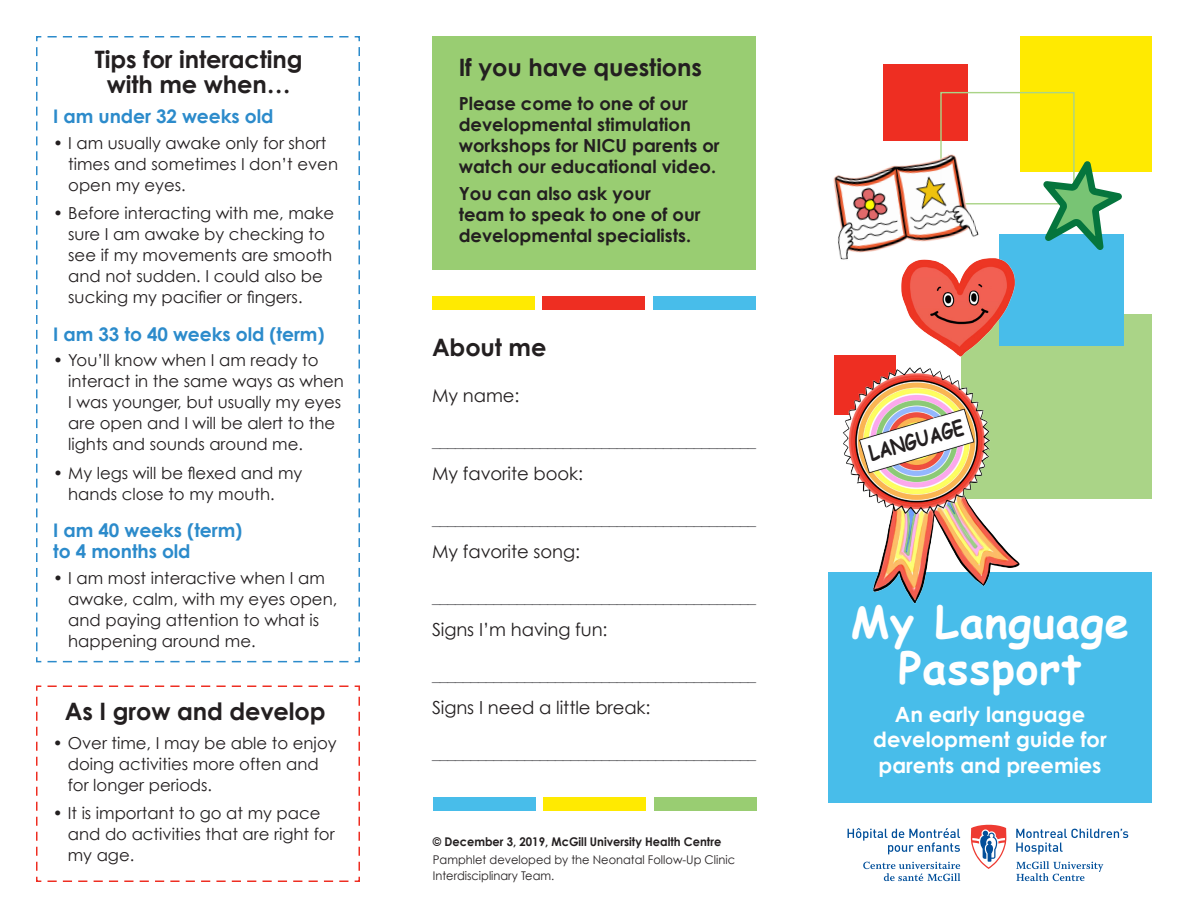
<style>
.page{position:relative;width:1188px;height:918px;background:#fff}
.page>*{position:absolute;margin:0;border:0;box-sizing:border-box;transform-origin:0 0}
.t1{font:700 43.5px/46.5px "Comic Sans MS";letter-spacing:.02em;color:#fff;text-align:center}
.NEW_Title_Black{font:700 24px/25.5px "Century Gothic";letter-spacing:-.005em;color:#231f20;text-align:center}
.t2{font:700 21px/25.5px "Century Gothic";color:#fff;text-align:center}
.t3{font:700 21px "Comic Sans MS";color:#231f20;scale:.84 1}
.I_am{font:700 18.75px/21px "Century Gothic";letter-spacing:-.005em;color:#2c8bcb}
.Body_Century{font:700 18px/21px "Century Gothic";color:#231f20}
.My_name{font:18px "Century Gothic";letter-spacing:-.005em;color:#231f20}
.t4{font:16.5px/21px "Century Gothic";color:#231f20}
.Body_Barmeno{font:16.5px "Barmeno";color:#636366}
.t5{font:12px/16.5px "Century Gothic";color:#231f20;scale:.95 1}
.t6{font:700 12px "Century Gothic";color:#231f20;scale:.95 1}
</style>
<div class="page">
<svg style="left:971px;top:824px;width:36px;height:45px"></svg>
<svg style="left:863px;top:862px;width:97px;height:19px"></svg>
<svg style="left:1016px;top:861px;width:87px;height:20px"></svg>
<svg style="left:1016px;top:829px;width:112px;height:25px"></svg>
<svg style="left:848px;top:828px;width:112px;height:26px"></svg>
<div style="left:962px;top:314px;width:190px;height:185px;background:#aad487"></div>
<div style="left:999px;top:234px;width:125px;height:112px;background:#48bdea"></div>
<div style="left:834px;top:355px;width:62px;height:60px;background:#ee2e22"></div>
<div style="left:883px;top:64px;width:85px;height:76px;background:#ee2e22"></div>
<div style="left:828px;top:572px;width:324px;height:230px;background:#48bdea"></div>
<div style="left:1021px;top:36px;width:131px;height:136px;background:#ffea01"></div>
<div style="left:940px;top:92px;width:135px;height:112px;border:1px solid #aad487"></div>
<svg style="left:1031px;top:155px;width:91px;height:95px"></svg>
<img style="left:833px;top:152px;width:148px;height:108px">
<img style="left:900px;top:257px;width:115px;height:101px">
<img style="left:843px;top:359px;width:177px;height:245px">
<div style="left:432px;top:296px;width:103px;height:14px;background:#ffea01"></div>
<div style="left:542px;top:296px;width:103px;height:14px;background:#ee2e22"></div>
<div style="left:653px;top:296px;width:103px;height:14px;background:#48bdea"></div>
<div style="left:433px;top:797px;width:103px;height:14px;background:#48bdea"></div>
<div style="left:543px;top:797px;width:103px;height:14px;background:#ffea01"></div>
<div style="left:654px;top:797px;width:103px;height:14px;background:#99cd72"></div>
<div style="left:432px;top:36px;width:324px;height:234px;background:#99cd72"></div>
<svg style="left:36px;top:36px;width:324px;height:627px"></svg>
<svg style="left:36px;top:685px;width:324px;height:197px"></svg>
<p class="NEW_Title_Black" style="left:95px;top:45px;width:209px">Tips for interacting with me when…</p>
<p class="I_am" style="left:53px;top:105px;width:222px">I am under 32 weeks old</p>
<p class="t4" style="left:68px;top:132px;width:271px;text-indent:-15px">• I am usually awake only for short times and sometimes I don’t even open my eyes.</p>
<p class="t4" style="left:68px;top:202px;width:267px;text-indent:-15px">• Before interacting with me, make sure I am awake by checking to see if my movements are smooth and not sudden. I could also be sucking my pacifier or fingers.</p>
<p class="I_am" style="left:53px;top:323px;width:273px">I am 33 to 40 weeks old (term)</p>
<p class="t4" style="left:68px;top:349px;width:277px;text-indent:-15px">• You’ll know when I am ready to interact in the same ways as when<br>I was younger, but usually my eyes are open and I will be alert to the lights and sounds around me.</p>
<p class="t4" style="left:68px;top:462px;width:236px;text-indent:-15px">• My legs will be flexed and my hands close to my mouth.</p>
<p class="I_am" style="left:53px;top:519px;width:191px">I am 40 weeks (term) to 4 months old</p>
<p class="t4" style="left:68px;top:567px;width:271px;text-indent:-15px">• I am most interactive when I am awake, calm, with my eyes open, and paying attention to what is happening around me.</p>
<p class="NEW_Title_Black" style="left:65px;top:698px;width:262px">As I grow and develop</p>
<p class="t4" style="left:68px;top:732px;width:270px;text-indent:-15px">• Over time, I may be able to enjoy doing activities more often and for longer periods.</p>
<p class="t4" style="left:68px;top:803px;width:268px;text-indent:-15px">• It is important to go at my pace and do activities that are right for my age.</p>
<p class="NEW_Title_Black" style="left:459px;top:54px;width:245px">If you have questions</p>
<p class="Body_Century" style="left:459px;top:93px;width:263px">Please come to one of our developmental stimulation workshops for NICU parents or watch our educational video.</p>
<p class="Body_Century" style="left:459px;top:183px;width:243px">You can also ask your team to speak to one of our developmental specialists.</p>
<p class="NEW_Title_Black" style="left:432px;top:334px;width:116px">About me</p>
<p class="My_name" style="left:432px;top:385px;width:89px">My name:</p>
<p class="Body_Barmeno" style="left:432px;top:432px;width:326px">__________________________________________</p>
<p class="My_name" style="left:432px;top:463px;width:153px">My favorite book:</p>
<p class="Body_Barmeno" style="left:432px;top:510px;width:326px">__________________________________________</p>
<p class="My_name" style="left:432px;top:541px;width:150px">My favorite song:</p>
<p class="Body_Barmeno" style="left:432px;top:588px;width:326px">__________________________________________</p>
<p class="My_name" style="left:432px;top:619px;width:177px">Signs I’m having fun:</p>
<p class="Body_Barmeno" style="left:432px;top:666px;width:326px">__________________________________________</p>
<p class="My_name" style="left:432px;top:697px;width:220px">Signs I need a little break:</p>
<p class="Body_Barmeno" style="left:432px;top:744px;width:326px">__________________________________________</p>
<p class="t6" style="left:433px;top:834px;width:305px">© December 3, 2019, McGill University Health Centre</p>
<p class="t5" style="left:433px;top:851px;width:320px">Pamphlet developed by the Neonatal Follow-Up Clinic<br>Interdisciplinary Team.</p>
<p class="t3" style="left:865px;top:439px;width:118px;rotate:-16deg">LANGUAGE</p>
<p class="t1" style="left:851px;top:597px;width:280px">My Language<br>Passport</p>
<p class="t2" style="left:873px;top:701px;width:235px">An early language development guide for parents and preemies</p>
</div>
